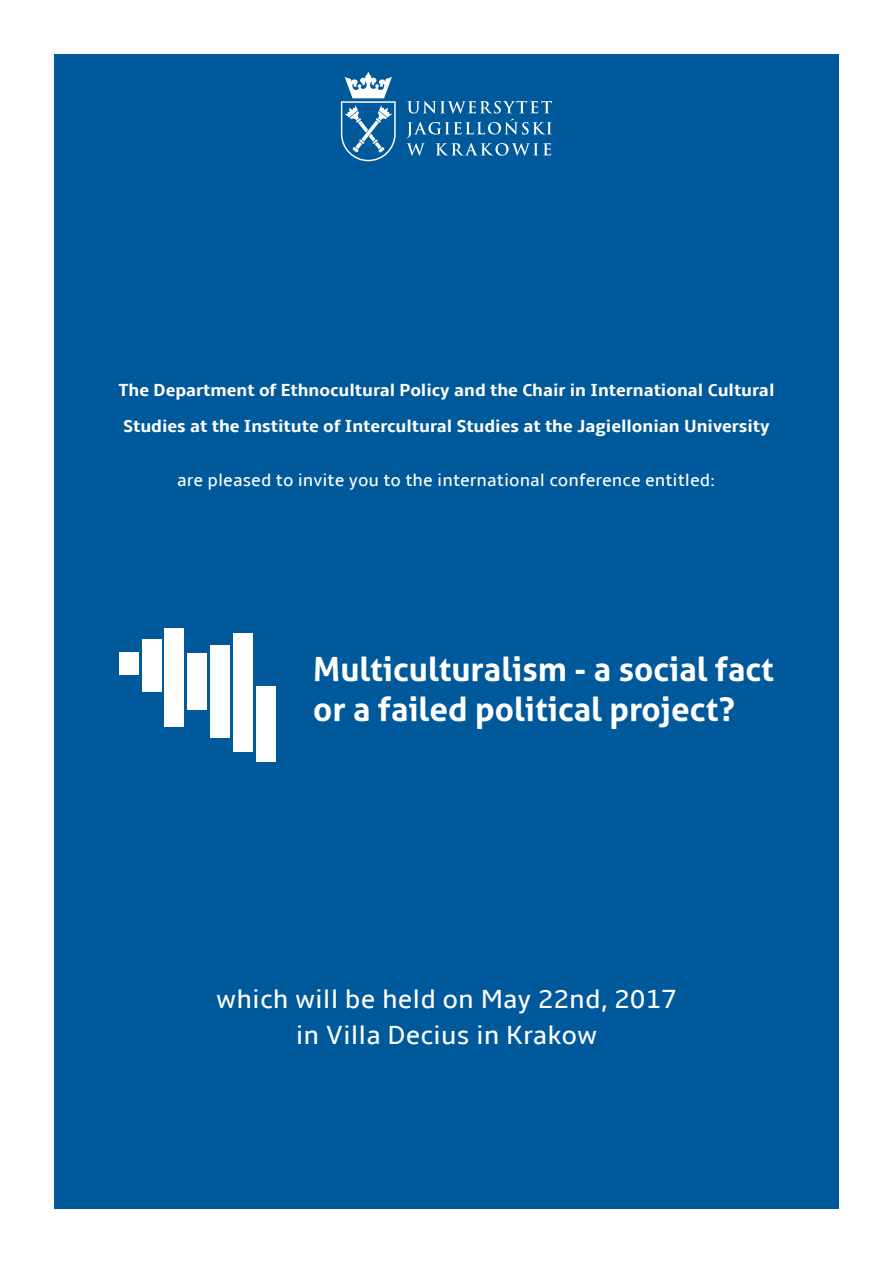
<style>
.page{position:relative;width:893px;height:1263px;background:#fff}
.page>*{position:absolute;margin:0;border:0;box-sizing:border-box;transform-origin:0 0}
.t1{font:700 33.3px/39.9px "Aller";color:#fff}
.t2{font:27px "Amble";color:#fff}
.t3{font:700 18px "Amble";color:#fff}
.t4{font:18px "Amble";color:#fff}
</style>
<div class="page">
<div style="left:54px;top:54px;width:785px;height:1155px;background:#00599b"></div>
<svg style="left:341px;top:72px;width:55px;height:89px"></svg>
<svg style="left:407px;top:101px;width:145px;height:55px"></svg>
<div style="left:165px;top:628px;width:19px;height:99px;background:#fff"></div>
<div style="left:142px;top:639px;width:19px;height:53px;background:#fff"></div>
<div style="left:119px;top:653px;width:19px;height:22px;background:#fff"></div>
<div style="left:256px;top:686px;width:20px;height:75px;background:#fff"></div>
<div style="left:188px;top:653px;width:19px;height:57px;background:#fff"></div>
<div style="left:234px;top:633px;width:19px;height:118px;background:#fff"></div>
<div style="left:211px;top:645px;width:19px;height:93px;background:#fff"></div>
<p class="t3" style="left:119px;top:380px;width:657px">The Department of Ethnocultural Policy and the Chair in International Cultural</p>
<p class="t3" style="left:123px;top:416px;width:648px">Studies at the Institute of Intercultural Studies at the Jagiellonian University</p>
<p class="t4" style="left:177px;top:470px;width:540px">are pleased to invite you to the international conference entitled:</p>
<h1 class="t1" style="left:313px;top:649px;width:462px">Multiculturalism - a social fact or a failed political project?</h1>
<p class="t2" style="left:216px;top:983px;width:462px">which will be held on May 22nd, 2017</p>
<p class="t2" style="left:296px;top:1019px;width:303px">in Villa Decius in Krakow</p>
</div>
